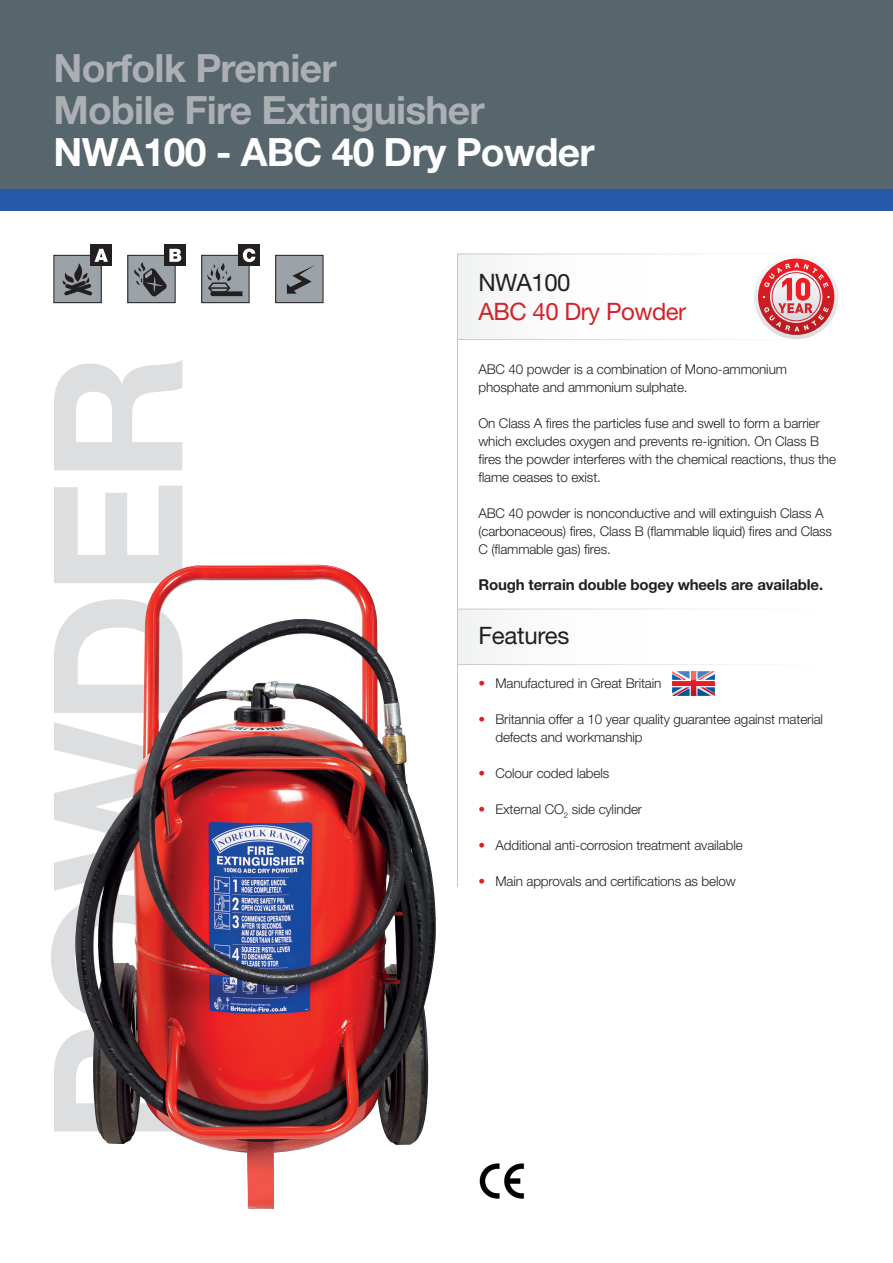
<style>
.page{position:relative;width:893px;height:1263px;background:#fff}
.page>*{position:absolute;margin:0;border:0;box-sizing:border-box;transform-origin:0 0}
.t1{font:700 179.7px "Helvetica Neue LT Std";letter-spacing:-.02em;color:#dcdee0}
.t2{font:700 39px/42px "Helvetica Neue LT Std";letter-spacing:-.02em;color:#acb0b4}
.t3{font:700 39px "Helvetica Neue LT Std";letter-spacing:-.02em;color:#fff}
.t4{font:24px "Helvetica Neue LT Std";letter-spacing:-.015em;color:#231f20}
.t5{font:24px "Helvetica Neue LT Std";letter-spacing:-.02em;color:#d1232a}
.t6{font:700 15px "Helvetica Neue LT Std";letter-spacing:-.01em;color:#231f20}
.t7{font:300 13.5px/18px "Helvetica Neue LT Std";letter-spacing:-.01em;color:#231f20}
.s1{color:#d1232a}
</style>
<div class="page">
<div style="left:0;top:0;width:893px;height:211px;background:#57656c"></div>
<img style="left:479px;top:1163px;width:46px;height:36px">
<div style="left:54px;top:255px;width:47px;height:48px;background:#9ba2a8"></div>
<div style="left:53px;top:255px;width:49px;height:48px;border:1px solid #231f20"></div>
<div style="left:91px;top:245px;width:21px;height:21px;background:#231f20"></div>
<svg style="left:62px;top:249px;width:46px;height:47px"></svg>
<div style="left:128px;top:255px;width:47px;height:48px;background:#9ba2a8"></div>
<div style="left:127px;top:255px;width:49px;height:48px;border:1px solid #231f20"></div>
<div style="left:164px;top:245px;width:22px;height:21px;background:#231f20"></div>
<svg style="left:132px;top:249px;width:49px;height:48px"></svg>
<div style="left:202px;top:255px;width:47px;height:48px;background:#9ba2a8"></div>
<div style="left:201px;top:255px;width:48px;height:48px;border:1px solid #231f20"></div>
<div style="left:238px;top:245px;width:22px;height:21px;background:#231f20"></div>
<svg style="left:207px;top:248px;width:48px;height:48px"></svg>
<div style="left:276px;top:255px;width:47px;height:48px;background:#9ba2a8"></div>
<div style="left:275px;top:255px;width:48px;height:48px;border:1px solid #231f20"></div>
<svg style="left:287px;top:265px;width:28px;height:29px"></svg>
<div style="left:0;top:190px;width:893px;height:21px;background:#2659a7"></div>
<svg style="left:672px;top:671px;width:43px;height:25px"></svg>
<hr style="left:457px;top:254px;width:1px;height:633px;background:#c7c8ca">
<hr style="left:457px;top:254px;width:382px;height:1px;background:#fff">
<hr style="left:457px;top:339px;width:382px;height:1px;background:#fff">
<svg style="left:754px;top:254px;width:85px;height:85px"></svg>
<svg style="left:758px;top:259px;width:76px;height:76px"></svg>
<img style="left:75px;top:565px;width:361px;height:644px">
<h2 class="t2" style="left:54px;top:46px;width:433px">Norfolk Premier<br>Mobile Fire Extinguisher</h2>
<h2 class="t3" style="left:54px;top:128px;width:543px">NWA100 - ABC 40 Dry Powder</h2>
<h1 class="t1" style="left:7px;top:1144px;width:792px;rotate:-90deg">POWDER</h1>
<h3 class="t4" style="left:478px;top:269px;width:94px">NWA100</h3>
<h3 class="t5" style="left:478px;top:297px;width:209px">ABC 40 Dry Powder</h3>
<p class="t7" style="left:478px;top:360px;width:310px">ABC 40 powder is a combination of Mono-ammonium phosphate and ammonium sulphate.</p>
<p class="t7" style="left:478px;top:414px;width:359px">On Class A fires the particles fuse and swell to form a barrier which excludes oxygen and prevents re-ignition. On Class B fires the powder interferes with the chemical reactions, thus the flame ceases to exist.</p>
<p class="t7" style="left:478px;top:504px;width:355px">ABC 40 powder is nonconductive and will extinguish Class A (carbonaceous) fires, Class B (flammable liquid) fires and Class<br>C (flammable gas) fires.</p>
<p class="t6" style="left:478px;top:576px;width:346px">Rough terrain double bogey wheels are available.</p>
<h3 class="t4" style="left:478px;top:621px;width:93px">Features</h3>
<p class="t7" style="left:478px;top:674px;width:185px"><span class="s1">•</span> Manufactured in Great Britain</p>
<p class="t7" style="left:495px;top:710px;width:329px;text-indent:-17px"><span class="s1">•</span> Britannia offer a 10 year quality guarantee against material defects and workmanship</p>
<p class="t7" style="left:478px;top:764px;width:132px"><span class="s1">•</span> Colour coded labels</p>
<p class="t7" style="left:478px;top:800px;width:165px"><span class="s1">•</span> External CO<sub>2</sub> side cylinder</p>
<p class="t7" style="left:478px;top:836px;width:266px"><span class="s1">•</span> Additional anti-corrosion treatment available</p>
<p class="t7" style="left:478px;top:872px;width:259px"><span class="s1">•</span> Main approvals and certifications as below</p>
</div>
